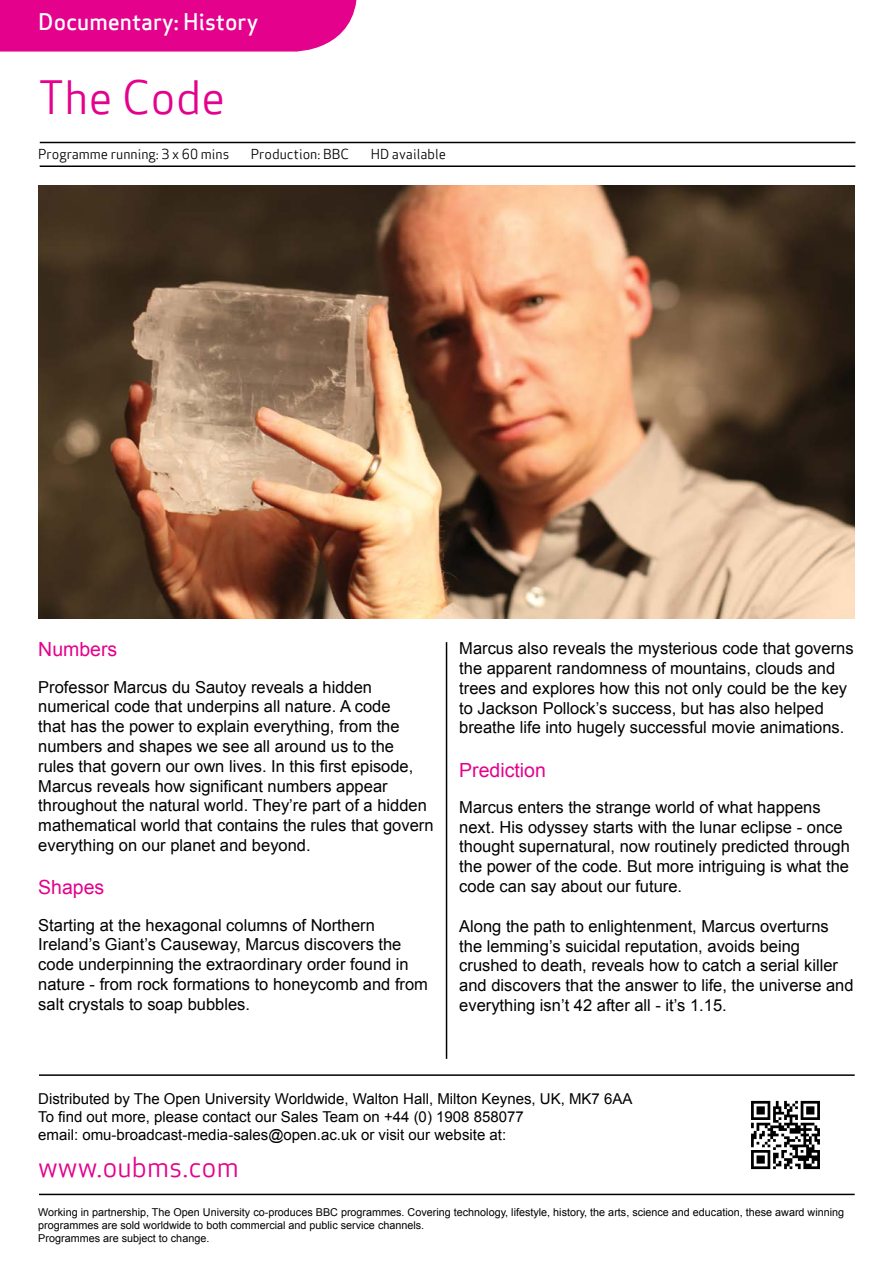
<style>
.page{position:relative;width:893px;height:1263px;background:#fff}
.page>*{position:absolute;margin:0;border:0;box-sizing:border-box;transform-origin:0 0}
.t1{font:45px "Apex Sans Book T";color:#e4028c}
.t2{font:27px "Apex Sans Book T";color:#e4028c}
.t3{font:22.5px "Apex Sans Medium T";color:#fff}
.t4{font:19.5px "Arial";color:#e4028c}
.t5{font:16.5px/19.8px "Arial";color:#000}
.t6{font:15px/18px "Arial";color:#000}
.t7{font:13.5px "Apex Sans Book T";color:#000}
.t8{font:10.8px/12.9px "Arial";color:#000}
</style>
<div class="page">
<div style="left:0;top:0;width:357px;height:52px;background:#e4028c"></div>
<hr style="left:40px;top:142px;width:815px;height:1px;background:#000">
<hr style="left:40px;top:165px;width:815px;height:2px;background:#000">
<hr style="left:39px;top:1074px;width:816px;height:2px;background:#000">
<hr style="left:39px;top:1194px;width:816px;height:1px;background:#000">
<hr style="left:446px;top:642px;width:1px;height:417px;background:#000">
<img style="left:38px;top:185px;width:817px;height:433px">
<img style="left:751px;top:1100px;width:69px;height:70px">
<h3 class="t3" style="left:38px;top:7px;width:222px">Documentary: History</h3>
<h1 class="t1" style="left:38px;top:69px;width:189px">The Code</h1>
<p class="t7" style="left:38px;top:145px;width:193px">Programme running: 3 x 60 mins</p>
<p class="t7" style="left:251px;top:145px;width:100px">Production: BBC</p>
<p class="t7" style="left:371px;top:145px;width:77px">HD available</p>
<p class="t4" style="left:38px;top:637px;width:81px">Numbers</p>
<p class="t5" style="left:38px;top:677px;width:397px">Professor Marcus du Sautoy reveals a hidden numerical code that underpins all nature. A code<br>that has the power to explain everything, from the numbers and shapes we see all around us to the rules that govern our own lives. In this first episode, Marcus reveals how significant numbers appear throughout the natural world. They’re part of a hidden mathematical world that contains the rules that govern everything on our planet and beyond.</p>
<p class="t4" style="left:38px;top:875px;width:68px">Shapes</p>
<p class="t5" style="left:38px;top:915px;width:391px">Starting at the hexagonal columns of Northern Ireland’s Giant’s Causeway, Marcus discovers the code underpinning the extraordinary order found in nature - from rock formations to honeycomb and from salt crystals to soap bubbles.</p>
<p class="t5" style="left:459px;top:639px;width:396px">Marcus also reveals the mysterious code that governs the apparent randomness of mountains, clouds and trees and explores how this not only could be the key to Jackson Pollock’s success, but has also helped breathe life into hugely successful movie animations.</p>
<p class="t4" style="left:459px;top:757px;width:88px">Prediction</p>
<p class="t5" style="left:459px;top:797px;width:392px">Marcus enters the strange world of what happens next. His odyssey starts with the lunar eclipse - once thought supernatural, now routinely predicted through the power of the code. But more intriguing is what the code can say about our future.</p>
<p class="t5" style="left:459px;top:916px;width:396px">Along the path to enlightenment, Marcus overturns the lemming’s suicidal reputation, avoids being crushed to death, reveals how to catch a serial killer and discovers that the answer to life, the universe and everything isn’t 42 after all - it’s 1.15.</p>
<p class="t6" style="left:38px;top:1089px;width:596px">Distributed by The Open University Worldwide, Walton Hall, Milton Keynes, UK, MK7 6AA<br>To find out more, please contact our Sales Team on +44 (0) 1908 858077<br>email: omu-broadcast-media-sales@open.ac.uk or visit our website at:</p>
<h2 class="t2" style="left:38px;top:1149px;width:202px">www.oubms.com</h2>
<p class="t8" style="left:38px;top:1205px;width:807px">Working in partnership, The Open University co-produces BBC programmes. Covering technology, lifestyle, history, the arts, science and education, these award winning programmes are sold worldwide to both commercial and public service channels.<br>Programmes are subject to change.</p>
</div>
